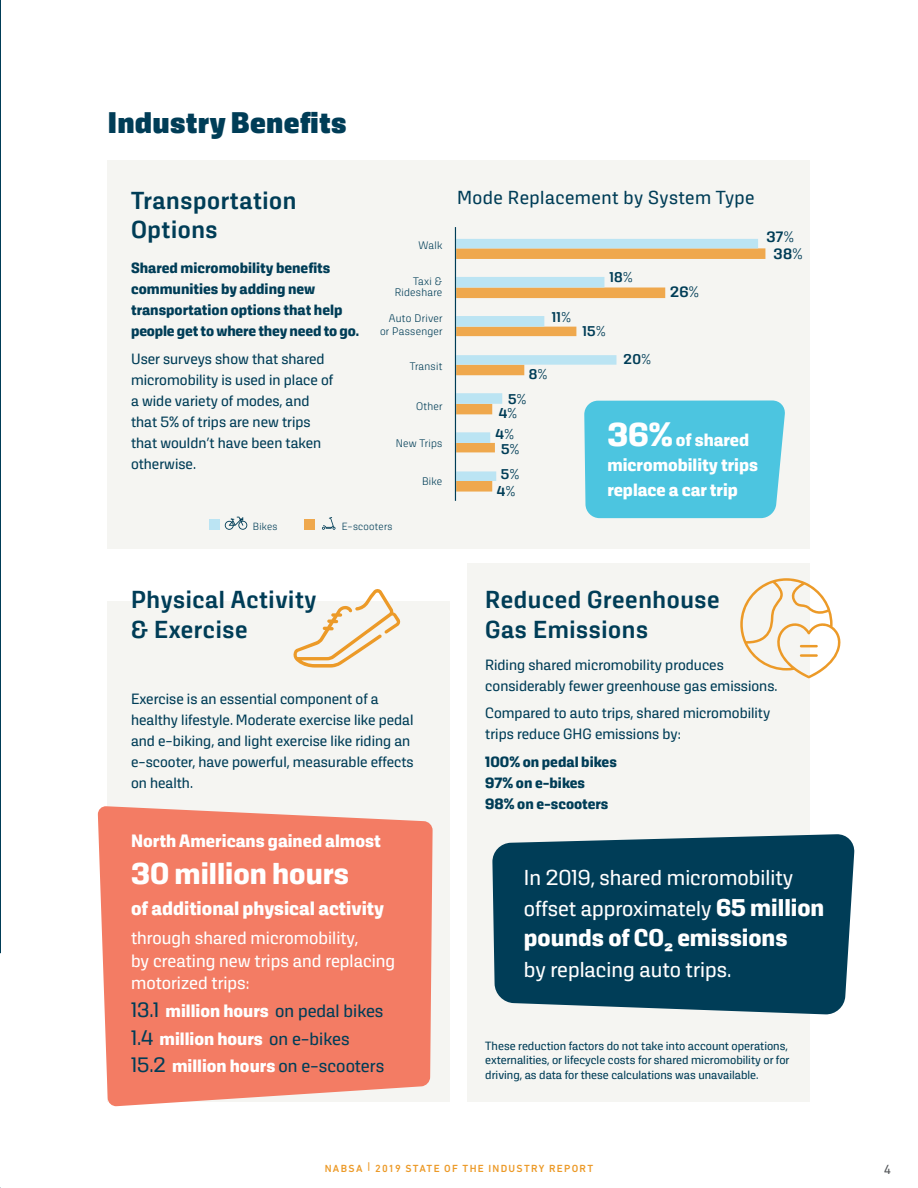
<style>
.page{position:relative;width:918px;height:1188px;background:#fff}
.page>*{position:absolute;margin:0;border:0;box-sizing:border-box;transform-origin:0 0}
.Body_Text_Navy{font:700 30.45px "Kawak";color:#fff}
.Intro_heading{font:900 30px "Kawak";letter-spacing:.01em;color:#003d57}
.Icon_Bullet_Bold_Hea{font:500 24.75px/29.7px "Kawak";letter-spacing:.025em;color:#003d57}
.Body_Text_Navy-2{font:500 24.75px/29.7px "Kawak";letter-spacing:.025em;color:#003d57}
.Body_Text_Navy-3{font:700 24.45px "Kawak";color:#fff}
.Body_Text_Navy-4{font:700 22.8px "Kawak";color:#fff}
.Body_Text_Navy-5{font:21.75px/30.5px "Kawak";color:#fff}
.Body_Text_Navy-6{font:700 19.5px "Kawak";color:#fff}
.Icon_Bullet_Bold_Hea-2{font:18.9px "Kawak";letter-spacing:.025em;color:#003d57}
.Body_Text_Navy-7{font:700 18px "Kawak";color:#fff}
.Body_Text_Navy-8{font:18px/22.5px "Kawak";color:#fff}
.Body_Text_Navy-9{font:700 17.85px/25px "Kawak";color:#fff}
.bold_percentage_smal{font:500 15.15px "Kawak";color:#003d57}
.Body_Text_Navy-10{font:15px/21px "Kawak";color:#003d57}
.Body_Text_Navy-11{font:700 15px/21px "Kawak";color:#003d57}
.bold_percentage_smal-2{font:500 14.25px "Kawak";letter-spacing:.025em;color:#003d57}
.t1{font:13.5px "DIN Next LT Pro";color:#54575a}
.Icon_Bullet_Text{font:12px/14.4px "Kawak";color:#003d57}
.bold_percentage_smal-3{font:300 10.95px/10.9px "Kawak";letter-spacing:.025em;color:#003d57;text-align:right}
.t2{font:500 10.5px "DIN Next LT Pro";letter-spacing:.125em;color:#ec9a28}
.bold_percentage_smal-4{font:300 10.5px "Kawak";letter-spacing:.025em;color:#003d57}
.s1{font-weight:300}
.s2{font-size:33.3px}
.s3{font-weight:400;font-size:21px;color:#003d57}
.s4{font-weight:400;color:#003d57}
.s5{font-weight:700;font-size:24.45px}
</style>
<div class="page">
<div style="left:108px;top:160px;width:702px;height:388px;background:#f5f5f2"></div>
<div style="left:468px;top:564px;width:342px;height:538px;background:#f5f5f2"></div>
<div style="left:108px;top:601px;width:342px;height:501px;background:#f5f5f2"></div>
<svg style="left:492px;top:834px;width:363px;height:181px;background:#144c63"></svg>
<hr style="left:0;top:0;width:1px;height:1188px;background:#003d57">
<svg style="left:0;top:953px;width:1px;height:235px"></svg>
<svg style="left:293px;top:589px;width:108px;height:79px"></svg>
<svg style="left:585px;top:400px;width:200px;height:118px;background:#5cc9e1"></svg>
<svg style="left:740px;top:578px;width:101px;height:100px"></svg>
<hr style="left:800px;top:654px;width:18px;height:3px;background:#ec9a28">
<svg style="left:456px;top:248px;width:309px;height:244px;fill:#4cc5e0"></svg>
<svg style="left:456px;top:239px;width:302px;height:242px"></svg>
<hr style="left:455px;top:227px;width:1px;height:274px;background:#003d57">
<svg style="left:98px;top:806px;width:335px;height:301px;background:#f3866f"></svg>
<div style="left:209px;top:520px;width:10px;height:10px;background:#bbe4f3"></div>
<div style="left:305px;top:520px;width:10px;height:10px;background:#efa84d"></div>
<svg style="left:225px;top:517px;width:22px;height:13px"></svg>
<svg style="left:322px;top:517px;width:14px;height:13px"></svg>
<p class="Intro_heading" style="left:108px;top:104px;width:240px">Industry Benefits</p>
<p class="Body_Text_Navy-2" style="left:131px;top:185px;width:167px">Transportation<br>Options</p>
<p class="Body_Text_Navy-11" style="left:131px;top:257px;width:229px">Shared micromobility benefits communities by adding new transportation options that help people get to where they need to go.</p>
<p class="Body_Text_Navy-10" style="left:131px;top:348px;width:204px">User surveys show that shared micromobility is used in place of a wide variety of modes, and that 5% of trips are new trips that wouldn’t have been taken otherwise.</p>
<p class="bold_percentage_smal-3" style="left:418px;top:241px;width:26px">Walk</p>
<p class="bold_percentage_smal-3" style="left:395px;top:276px;width:49px">Taxi &amp;<br>Rideshare</p>
<p class="bold_percentage_smal-3" style="left:380px;top:312px;width:64px;line-height:12.6px">Auto Driver or Passenger</p>
<p class="bold_percentage_smal-3" style="left:410px;top:361px;width:34px">Transit</p>
<p class="bold_percentage_smal-3" style="left:416px;top:401px;width:28px">Other</p>
<p class="bold_percentage_smal-3" style="left:396px;top:438px;width:48px">New Trips</p>
<p class="bold_percentage_smal-3" style="left:422px;top:476px;width:22px">Bike</p>
<p class="bold_percentage_smal-4" style="left:253px;top:521px;width:26px">Bikes</p>
<p class="bold_percentage_smal-4" style="left:342px;top:521px;width:52px">E-scooters</p>
<p class="Icon_Bullet_Bold_Hea-2" style="left:457px;top:187px;width:299px">Mode Replacement by System Type</p>
<p class="bold_percentage_smal-2" style="left:552px;top:309px;width:21px">11<span class="s1">%</span></p>
<p class="bold_percentage_smal-2" style="left:529px;top:366px;width:20px">8<span class="s1">%</span></p>
<p class="bold_percentage_smal-2" style="left:508px;top:391px;width:20px">5<span class="s1">%</span></p>
<p class="bold_percentage_smal-2" style="left:499px;top:406px;width:20px">4<span class="s1">%</span></p>
<p class="bold_percentage_smal-2" style="left:496px;top:426px;width:20px">4<span class="s1">%</span></p>
<p class="bold_percentage_smal-2" style="left:501px;top:441px;width:20px">5<span class="s1">%</span></p>
<p class="bold_percentage_smal-2" style="left:501px;top:466px;width:20px">5<span class="s1">%</span></p>
<p class="bold_percentage_smal-2" style="left:497px;top:483px;width:20px">4<span class="s1">%</span></p>
<p class="bold_percentage_smal-2" style="left:609px;top:269px;width:25px">18<span class="s1">%</span></p>
<p class="bold_percentage_smal-2" style="left:582px;top:323px;width:25px">15<span class="s1">%</span></p>
<p class="bold_percentage_smal-2" style="left:624px;top:351px;width:29px">20<span class="s1">%</span></p>
<p class="bold_percentage_smal" style="left:670px;top:283px;width:30px">26<span class="s1">%</span></p>
<p class="bold_percentage_smal" style="left:766px;top:229px;width:29px">37<span class="s1">%</span></p>
<p class="bold_percentage_smal" style="left:774px;top:245px;width:31px">38<span class="s1">%</span></p>
<p class="Body_Text_Navy-9" style="left:607px;top:427px;width:152px"><span class="s2">36%</span> of shared micromobility trips replace a car trip</p>
<p class="Icon_Bullet_Bold_Hea" style="left:131px;top:585px;width:187px">Physical Activity &amp; Exercise</p>
<p class="Body_Text_Navy-10" style="left:131px;top:689px;width:284px">Exercise is an essential component of a healthy lifestyle. Moderate exercise like pedal and e-biking, and light exercise like riding an e-scooter, have powerful, measurable effects on health.</p>
<p class="Body_Text_Navy-7" style="left:131px;top:830px;width:251px">North Americans gained almost</p>
<p class="Body_Text_Navy" style="left:131px;top:856px;width:220px">30 million hours</p>
<p class="Body_Text_Navy-6" style="left:131px;top:897px;width:255px">of additional physical activity</p>
<p class="Body_Text_Navy-8" style="left:131px;top:927px;width:266px">through shared micromobility,<br>by creating new trips and replacing motorized trips:</p>
<p class="Body_Text_Navy-7" style="left:131px;top:1000px;width:254px"><span class="s3">13.1</span> million hours <span class="s4">on pedal bikes</span></p>
<p class="Body_Text_Navy-7" style="left:131px;top:1028px;width:220px"><span class="s3">1.4</span> million hours <span class="s4">on e-bikes</span></p>
<p class="Body_Text_Navy-7" style="left:131px;top:1056px;width:255px"><span class="s3">15.2</span> million hours <span class="s4">on e-scooters</span></p>
<p class="Icon_Bullet_Bold_Hea" style="left:485px;top:585px;width:236px">Reduced Greenhouse<br>Gas Emissions</p>
<p class="Body_Text_Navy-10" style="left:485px;top:654px;width:294px">Riding shared micromobility produces considerably fewer greenhouse gas emissions.</p>
<p class="Body_Text_Navy-10" style="left:485px;top:703px;width:286px">Compared to auto trips, shared micromobility trips reduce GHG emissions by:</p>
<p class="Body_Text_Navy-11" style="left:485px;top:751px;width:133px">100% on pedal bikes</p>
<p class="Body_Text_Navy-11" style="left:485px;top:772px;width:101px">97% on e-bikes</p>
<p class="Body_Text_Navy-11" style="left:485px;top:793px;width:125px">98% on e-scooters</p>
<p class="Body_Text_Navy-5" style="left:524px;top:863px;width:302px">In 2019, shared micromobility offset approximately <span class="s5">65 million</span></p>
<p class="Body_Text_Navy-3" style="left:524px;top:923px;width:142px">pounds of CO</p>
<p class="Body_Text_Navy-3" style="left:677px;top:923px;width:112px">emissions</p>
<p class="Body_Text_Navy-5" style="left:524px;top:954px;width:209px">by replacing auto trips.</p>
<p class="Body_Text_Navy-4" style="left:664px;top:938px;width:11px">2</p>
<p class="Icon_Bullet_Text" style="left:485px;top:1039px;width:306px">These reduction factors do not take into account operations, externalities, or lifecycle costs for shared micromobility or for driving, as data for these calculations was unavailable.</p>
<p class="t2" style="left:325px;top:1162px;width:270px">NABSA | 2019 STATE OF THE INDUSTRY REPORT</p>
<p class="t1" style="left:884px;top:1161px;width:9px">4</p>
</div>
